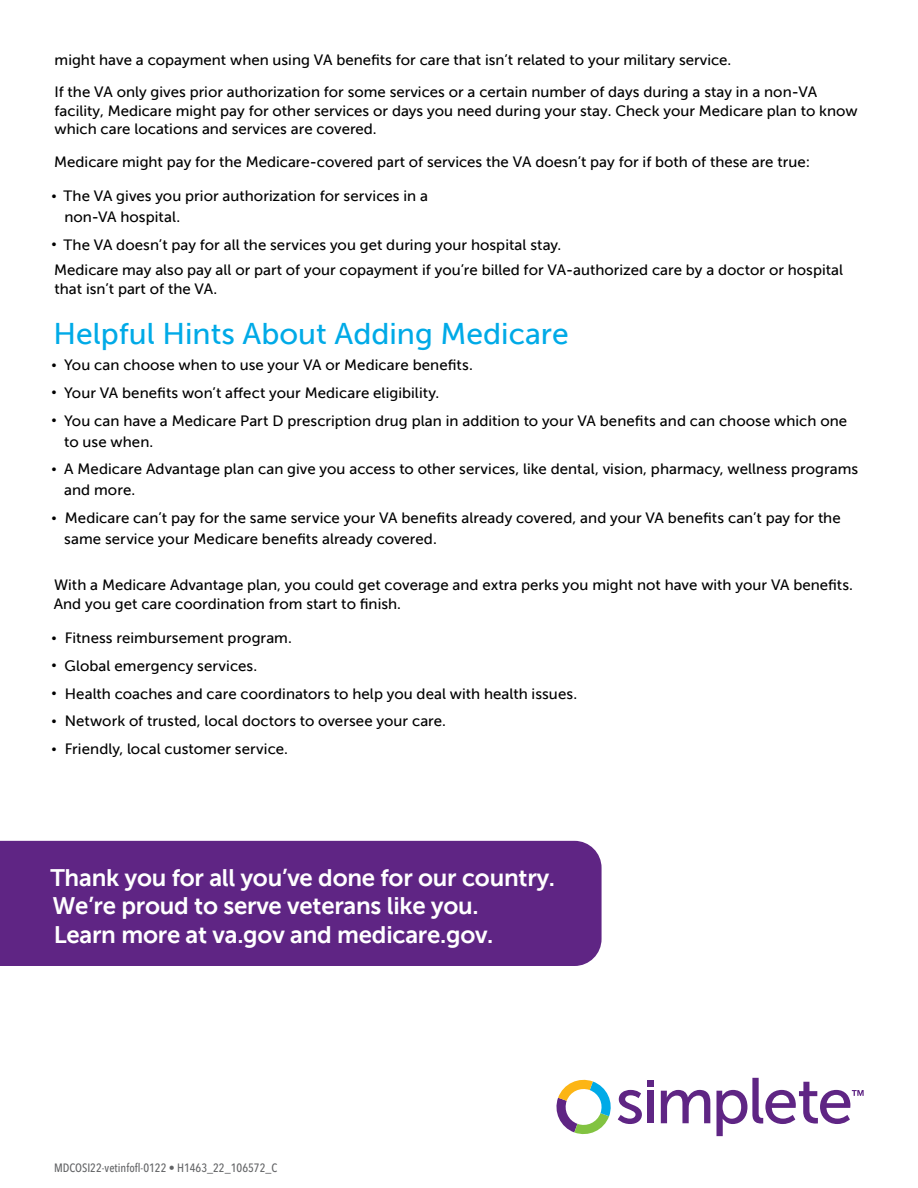
<style>
.page{position:relative;width:918px;height:1188px;background:#fff}
.page>*{position:absolute;margin:0;border:0;box-sizing:border-box;transform-origin:0 0}
.t1{font:30px "Museo Sans 500";color:#00aae7}
.t2{font:24px/28.8px "Museo Sans 700";letter-spacing:-.01em;color:#fff}
.t3{font:15px/21px "Museo Sans 500";color:#000}
.t4{font:500 condensed 12px "Avenir Next LT Pro";color:#636466}
.s1{font-family:"Avenir Next LT Pro";font-weight:300;font-size:10.5px}
.s2{font-weight:400;font-stretch:normal}
</style>
<div class="page">
<div style="left:0;top:841px;width:602px;height:125px;background:#5f2584"></div>
<svg style="left:648px;top:1080px;width:6px;height:6px"></svg>
<div style="left:648px;top:1091px;width:6px;height:32px;background:#5f2584"></div>
<svg style="left:661px;top:1090px;width:49px;height:33px"></svg>
<svg style="left:556px;top:1079px;width:86px;height:56px"></svg>
<svg style="left:717px;top:1078px;width:147px;height:58px"></svg>
<p class="t3" style="left:54px;top:43px;width:764px;line-height:32.2px">might have a copayment when using VA benefits for care that isn’t related to your military service.<br>If the VA only gives prior authorization for some services or a certain number of days during a stay in a non-VA</p>
<p class="t3" style="left:55px;top:101px;width:805px;line-height:18.8px">facility, Medicare might pay for other services or days you need during your stay. Check your Medicare plan to know which care locations and services are covered.</p>
<p class="t3" style="left:54px;top:151px;width:757px">Medicare might pay for the Medicare-covered part of services the VA doesn’t pay for if both of these are true:</p>
<p class="t3" style="left:64px;top:186px;width:365px;text-indent:-13px"><span class="s1">•</span> The VA gives you prior authorization for services in a non-VA hospital.</p>
<p class="t3" style="left:52px;top:232px;width:793px;line-height:25.5px"><span class="s1">•</span> The VA doesn’t pay for all the services you get during your hospital stay.<br>Medicare may also pay all or part of your copayment if you’re billed for VA-authorized care by a doctor or hospital</p>
<p class="t3" style="left:55px;top:279px;width:164px">that isn’t part of the VA.</p>
<h1 class="t1" style="left:54px;top:317px;width:517px">Helpful Hints About Adding Medicare</h1>
<p class="t3" style="left:52px;top:354px;width:423px"><span class="s1">•</span> You can choose when to use your VA or Medicare benefits.</p>
<p class="t3" style="left:52px;top:382px;width:389px"><span class="s1">•</span> Your VA benefits won’t affect your Medicare eligibility.</p>
<p class="t3" style="left:64px;top:410px;width:785px;text-indent:-13px"><span class="s1">•</span> You can have a Medicare Part D prescription drug plan in addition to your VA benefits and can choose which one to use when.</p>
<p class="t3" style="left:64px;top:459px;width:796px;text-indent:-13px"><span class="s1">•</span> A Medicare Advantage plan can give you access to other services, like dental, vision, pharmacy, wellness programs and more.</p>
<p class="t3" style="left:64px;top:507px;width:778px;text-indent:-13px"><span class="s1">•</span> Medicare can’t pay for the same service your VA benefits already covered, and your VA benefits can’t pay for the same service your Medicare benefits already covered.</p>
<p class="t3" style="left:54px;top:575px;width:801px;line-height:18.8px">With a Medicare Advantage plan, you could get coverage and extra perks you might not have with your VA benefits.<br>And you get care coordination from start to finish.</p>
<p class="t3" style="left:52px;top:627px;width:242px"><span class="s1">•</span> Fitness reimbursement program.</p>
<p class="t3" style="left:52px;top:655px;width:207px"><span class="s1">•</span> Global emergency services.</p>
<p class="t3" style="left:52px;top:683px;width:527px"><span class="s1">•</span> Health coaches and care coordinators to help you deal with health issues.</p>
<p class="t3" style="left:52px;top:711px;width:396px"><span class="s1">•</span> Network of trusted, local doctors to oversee your care.</p>
<p class="t3" style="left:52px;top:738px;width:238px"><span class="s1">•</span> Friendly, local customer service.</p>
<h2 class="t2" style="left:50px;top:863px;width:506px">Thank you for all you’ve done for our country.<br>We’re proud to serve veterans like you.<br>Learn more at va.gov and medicare.gov.</h2>
<p class="t4" style="left:54px;top:1161px;width:225px">MDCOSI22-vetinfofl-0122 <span class="s2">•</span> H1463_22_106572_C</p>
</div>
